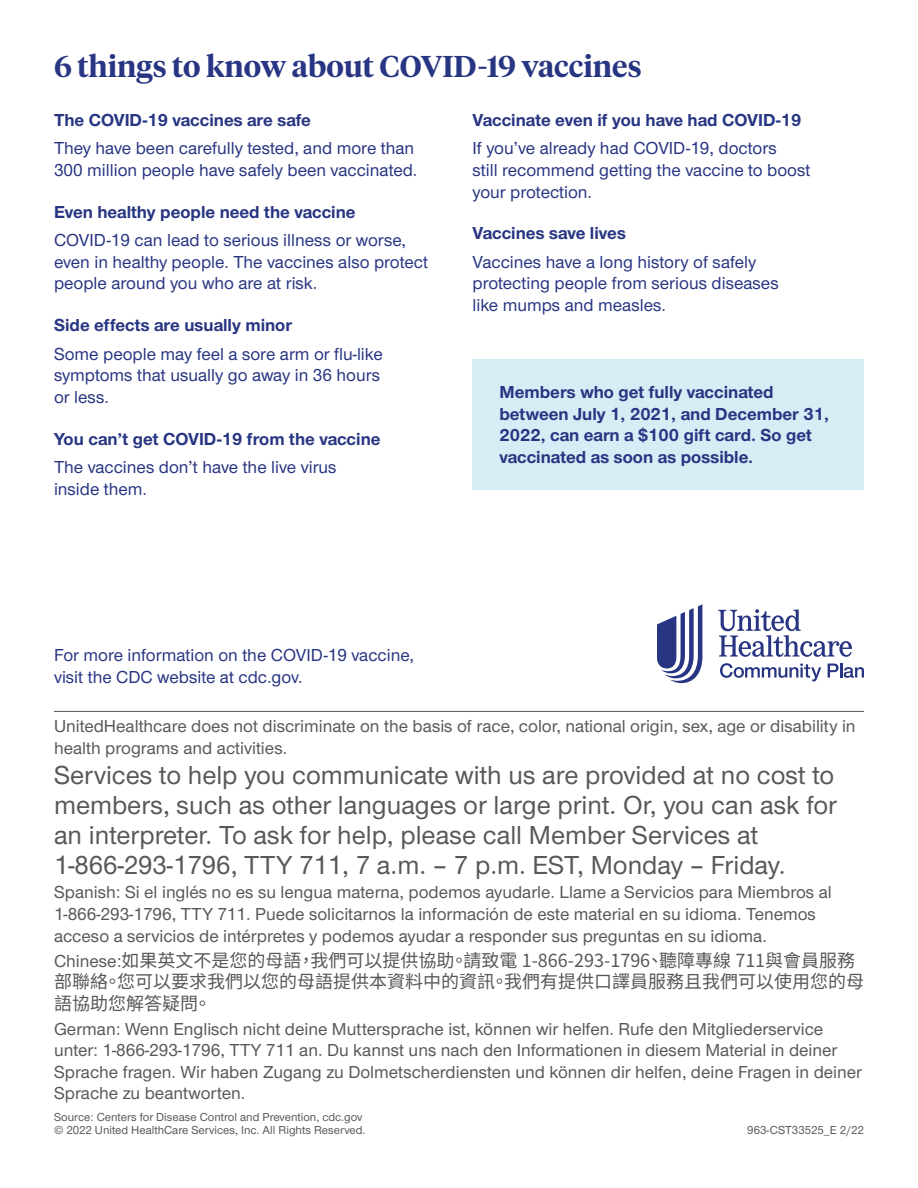
<style>
.page{position:relative;width:918px;height:1188px;background:#fff}
.page>*{position:absolute;margin:0;border:0;box-sizing:border-box;transform-origin:0 0}
.t1{font:600 30px "UHC Serif Headline";color:#283582}
.t2{font:500 27px/30px "UHC Sans";color:#57585a}
.t3{font:500 18px/21.6px "UHC Sans";color:#57585a}
.t4{font:500 18px/21.6px "UHC Sans";color:#283582}
.t5{font:700 18px/21.6px "UHC Sans";color:#283582}
.t6{font:18px/21.6px "Noto Sans CJ Ktc";color:#57585a}
.t7{font:500 12px/13.5px "UHC Sans";color:#57585a}
.s1{font-family:"UHC Sans";font-weight:500}
</style>
<div class="page">
<svg style="left:657px;top:604px;width:45px;height:79px"></svg>
<svg style="left:718px;top:609px;width:134px;height:48px"></svg>
<svg style="left:720px;top:663px;width:101px;height:18px"></svg>
<svg style="left:828px;top:664px;width:36px;height:14px"></svg>
<hr style="left:54px;top:711px;width:810px;height:1px;background:#57585a">
<div style="left:472px;top:359px;width:392px;height:131px;background:#d5eef5"></div>
<h1 class="t1" style="left:54px;top:46px;width:589px">6 things to know about COVID-19 vaccines</h1>
<p class="t5" style="left:54px;top:109px;width:258px">The COVID-19 vaccines are safe</p>
<p class="t4" style="left:54px;top:137px;width:365px">They have been carefully tested, and more than<br>300 million people have safely been vaccinated.</p>
<p class="t5" style="left:54px;top:200px;width:303px">Even healthy people need the vaccine</p>
<p class="t4" style="left:54px;top:229px;width:376px">COVID-19 can lead to serious illness or worse, even in healthy people. The vaccines also protect people around you who are at risk.</p>
<p class="t5" style="left:54px;top:314px;width:240px">Side effects are usually minor</p>
<p class="t4" style="left:54px;top:342px;width:330px">Some people may feel a sore arm or flu-like symptoms that usually go away in 36 hours or less.</p>
<p class="t5" style="left:54px;top:427px;width:328px">You can’t get COVID-19 from the vaccine</p>
<p class="t4" style="left:54px;top:455px;width:284px">The vaccines don’t have the live virus inside them.</p>
<p class="t5" style="left:472px;top:109px;width:330px">Vaccinate even if you have had COVID-19</p>
<p class="t4" style="left:472px;top:137px;width:340px">If you’ve already had COVID-19, doctors<br>still recommend getting the vaccine to boost your protection.</p>
<p class="t5" style="left:472px;top:222px;width:155px">Vaccines save lives</p>
<p class="t4" style="left:472px;top:250px;width:308px">Vaccines have a long history of safely protecting people from serious diseases like mumps and measles.</p>
<p class="t5" style="left:500px;top:381px;width:331px">Members who get fully vaccinated between July 1, 2021, and December 31, 2022, can earn a $100 gift card. So get vaccinated as soon as possible.</p>
<p class="t4" style="left:54px;top:644px;width:362px">For more information on the COVID-19 vaccine, visit the CDC website at cdc.gov.</p>
<p class="t3" style="left:54px;top:714px;width:803px">UnitedHealthcare does not discriminate on the basis of race, color, national origin, sex, age or disability in health programs and activities.</p>
<p class="t2" style="left:54px;top:759px;width:785px">Services to help you communicate with us are provided at no cost to members, such as other languages or large print. Or, you can ask for an interpreter. To ask for help, please call Member Services at 1-866-293-1796, TTY 711, 7 a.m. – 7 p.m. EST, Monday – Friday.</p>
<p class="t3" style="left:54px;top:881px;width:779px">Spanish: Si el inglés no es su lengua materna, podemos ayudarle. Llame a Servicios para Miembros al<br>1-866-293-1796, TTY 711. Puede solicitarnos la información de este material en su idioma. Tenemos acceso a servicios de intérpretes y podemos ayudar a responder sus preguntas en su idioma.</p>
<p class="t6" style="left:54px;top:949px;width:811px"><span class="s1">Chinese:</span>如果英文不是您的母語，我們可以提供協助。請致電 1-866-293-1796、聽障專線 711與會員服務部聯絡。您可以要求我們以您的母語提供本資料中的資訊。我們有提供口譯員服務且我們可以使用您的母語協助您解答疑問。</p>
<p class="t3" style="left:54px;top:1017px;width:810px">German: Wenn Englisch nicht deine Muttersprache ist, können wir helfen. Rufe den Mitgliederservice unter: 1-866-293-1796, TTY 711 an. Du kannst uns nach den Informationen in diesem Material in deiner Sprache fragen. Wir haben Zugang zu Dolmetscherdiensten und können dir helfen, deine Fragen in deiner Sprache zu beantworten.</p>
<p class="t7" style="left:54px;top:1109px;width:313px">Source: Centers for Disease Control and Prevention, cdc.gov © 2022 United HealthCare Services, Inc. All Rights Reserved.</p>
<p class="t7" style="left:747px;top:1123px;width:118px">963-CST33525_E 2/22</p>
</div>
